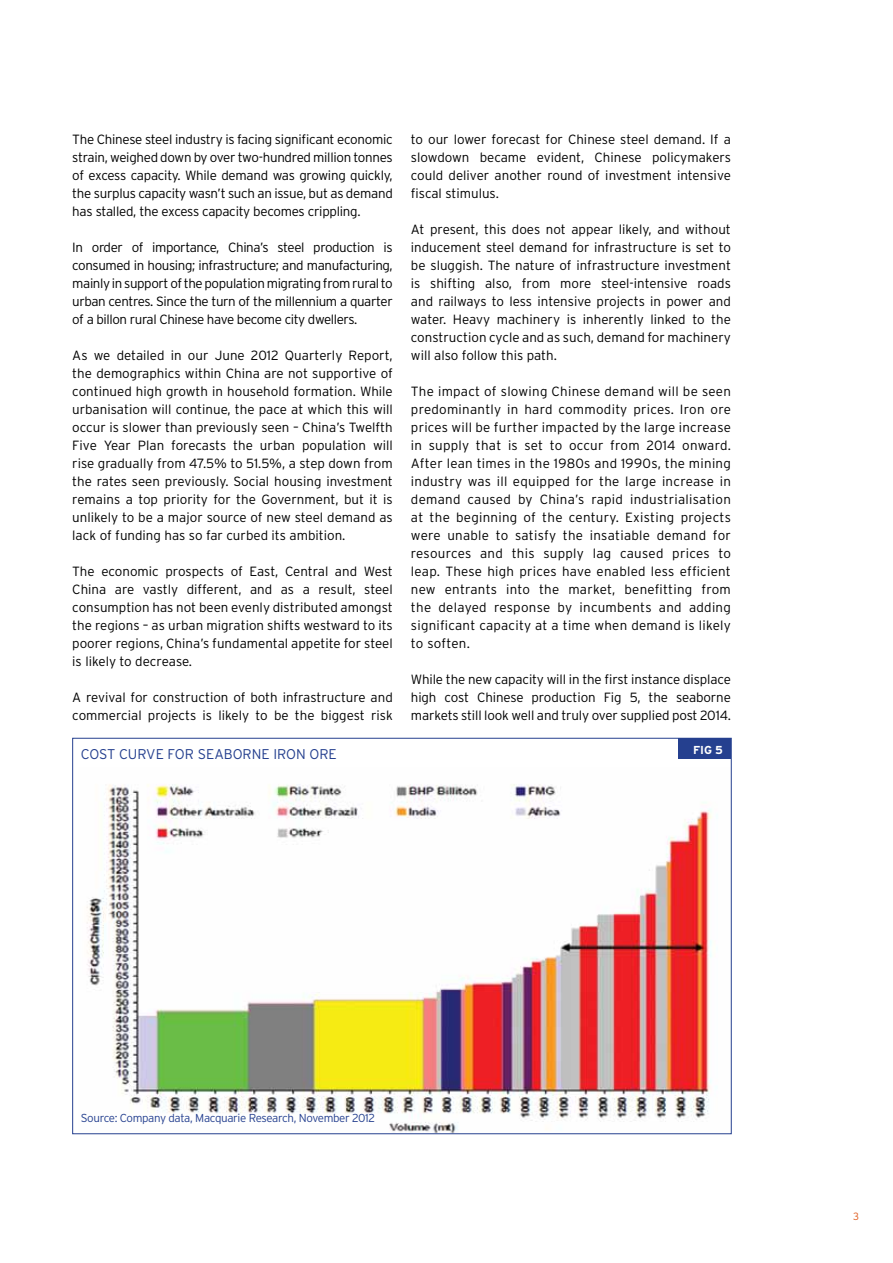
<style>
.page{position:relative;width:893px;height:1263px;background:#fff}
.page>*{position:absolute;margin:0;border:0;box-sizing:border-box;transform-origin:0 0}
.t1{font:300 14.1px "Interstate";letter-spacing:.065em;color:#25408f}
.t2{font:300 13.35px/18px "Interstate";color:#000;text-align:justify}
.t3{font:300 11.55px "Interstate";letter-spacing:-.03em;color:#25408f}
.t4{font:700 11.55px "Interstate";color:#fff}
.t5{font:300 10.5px "Interstate";color:#df5c1f}
</style>
<div class="page">
<img style="left:86px;top:784px;width:626px;height:348px">
<div style="left:679px;top:738px;width:52px;height:21px;background:#25408f"></div>
<p class="t2" style="left:72px;top:130px;width:322px">The Chinese steel industry is facing significant economic strain, weighed down by over two-hundred million tonnes of excess capacity. While demand was growing quickly, the surplus capacity wasn’t such an issue, but as demand has stalled, the excess capacity becomes crippling.</p>
<p class="t2" style="left:72px;top:238px;width:322px">In order of importance, China’s steel production is consumed in housing; infrastructure; and manufacturing, mainly in support of the population migrating from rural to urban centres. Since the turn of the millennium a quarter of a billon rural Chinese have become city dwellers.</p>
<p class="t2" style="left:72px;top:346px;width:322px">As we detailed in our June 2012 Quarterly Report, the demographics within China are not supportive of continued high growth in household formation. While urbanisation will continue, the pace at which this will occur is slower than previously seen – China’s Twelfth Five Year Plan forecasts the urban population will rise gradually from 47.5% to 51.5%, a step down from the rates seen previously. Social housing investment remains a top priority for the Government, but it is unlikely to be a major source of new steel demand as lack of funding has so far curbed its ambition.</p>
<p class="t2" style="left:72px;top:562px;width:322px">The economic prospects of East, Central and West China are vastly different, and as a result, steel consumption has not been evenly distributed amongst the regions – as urban migration shifts westward to its poorer regions, China’s fundamental appetite for steel is likely to decrease.</p>
<p class="t2" style="left:72px;top:688px;width:322px">A revival for construction of both infrastructure and commercial projects is likely to be the biggest risk</p>
<p class="t1" style="left:81px;top:746px;width:135px">Cost curve for seab</p>
<p class="t1" style="left:233px;top:746px;width:104px">orne i ron ore</p>
<p class="t2" style="left:411px;top:130px;width:321px">to our lower forecast for Chinese steel demand. If a slowdown became evident, Chinese policymakers could deliver another round of investment intensive fiscal stimulus.</p>
<p class="t2" style="left:411px;top:220px;width:322px">At present, this does not appear likely, and without inducement steel demand for infrastructure is set to be sluggish. The nature of infrastructure investment is shifting also, from more steel-intensive roads and railways to less intensive projects in power and water. Heavy machinery is inherently linked to the construction cycle and as such, demand for machinery will also follow this path.</p>
<p class="t2" style="left:411px;top:382px;width:322px">The impact of slowing Chinese demand will be seen predominantly in hard commodity prices. Iron ore prices will be further impacted by the large increase in supply that is set to occur from 2014 onward.<br>After lean times in the 1980s and 1990s, the mining industry was ill equipped for the large increase in demand caused by China’s rapid industrialisation at the beginning of the century. Existing projects were unable to satisfy the insatiable demand for resources and this supply lag caused prices to leap. These high prices have enabled less efficient new entrants into the market, benefitting from the delayed response by incumbents and adding significant capacity at a time when demand is likely to soften.</p>
<p class="t2" style="left:411px;top:670px;width:322px">While the new capacity will in the first instance displace high cost Chinese production Fig 5, the seaborne markets still look well and truly over supplied post 2014.</p>
<p class="t4" style="left:693px;top:743px;width:31px">fig 5</p>
<p class="t3" style="left:81px;top:1112px;width:296px">Source: Company data, Macquarie Research, November 2012</p>
<p class="t5" style="left:853px;top:1211px;width:7px">3</p>
</div>
